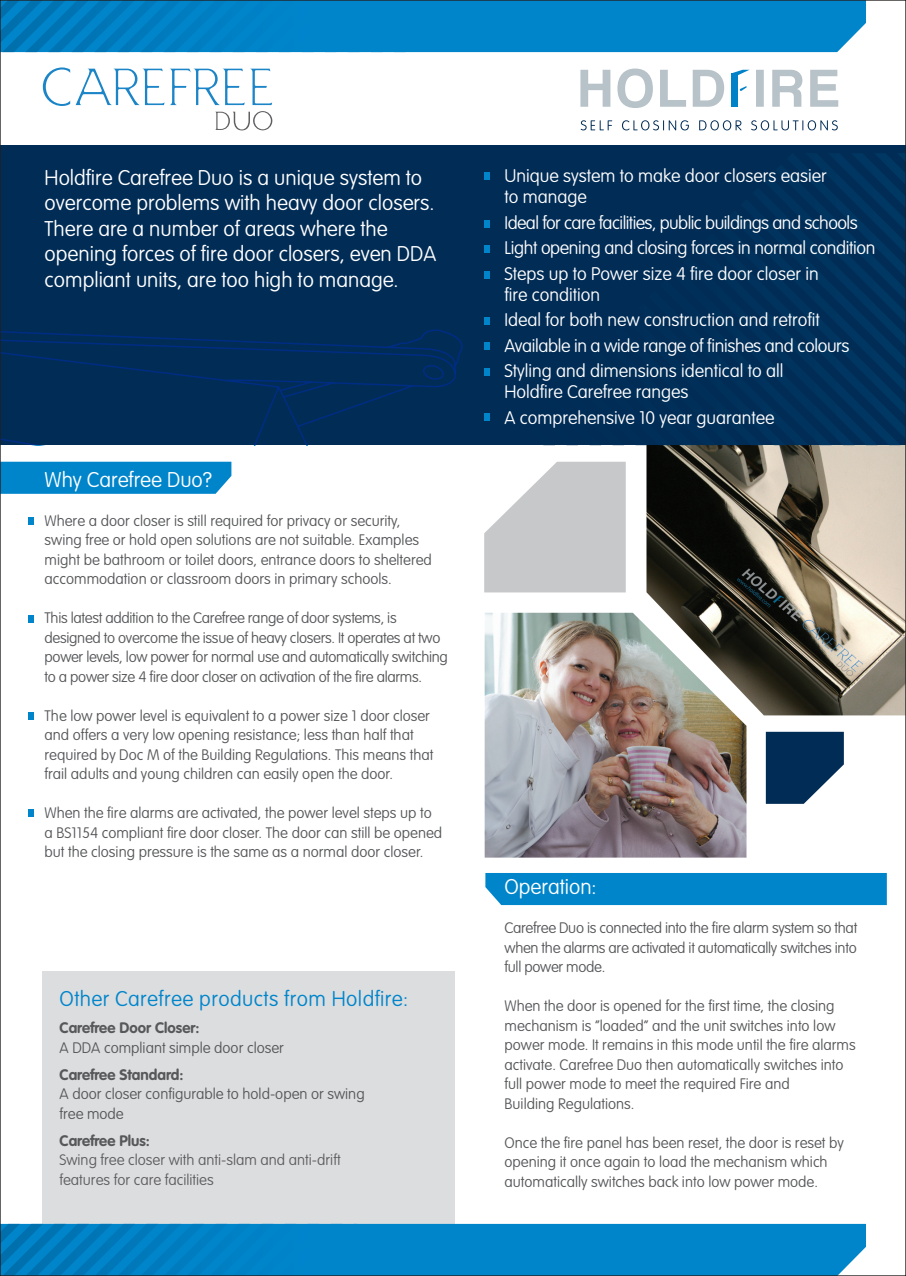
<style>
.page{position:relative;width:906px;height:1276px;background:#fff}
.page>*{position:absolute;margin:0;border:0;box-sizing:border-box;transform-origin:0 0}
.t1{font:100 21px/25.5px "VAG Rounded";color:#fff}
.t2{font:100 21px "VAG Rounded";letter-spacing:.02em;color:#0085cb}
.t3{font:100 18px "VAG Rounded";color:#fff}
.t4{font:100 18px "VAG Rounded";letter-spacing:-.02em;color:#fff}
.t5{font:100 18px "VAG Rounded";letter-spacing:-.03em;color:#fff}
.t6{font:100 15px/19.5px "VAG Rounded";color:#57585a}
.t7{font:100 15px/19.5px "VAG Rounded";letter-spacing:-.02em;color:#57585a}
.t8{font:100 15px "VAG Rounded";color:#5f5f62}
.t9{font:700 15px "VAG Rounded";color:#57585a}
</style>
<div class="page">
<img style="left:646px;top:445px;width:258px;height:270px">
<img style="left:484px;top:613px;width:262px;height:244px">
<svg style="left:484px;top:462px;width:142px;height:130px;background:#cfcfd1"></svg>
<svg style="left:766px;top:732px;width:78px;height:72px;background:#244a6d"></svg>
<div style="left:43px;top:971px;width:412px;height:274px;background:#dcdddf"></div>
<svg style="left:43px;top:67px;width:27px;height:39px"></svg>
<svg style="left:76px;top:69px;width:196px;height:61px"></svg>
<div style="left:0;top:145px;width:906px;height:300px;background:#002c55"></div>
<svg style="left:2px;top:329px;width:461px;height:116px"></svg>
<svg style="left:815px;top:153px;width:89px;height:292px"></svg>
<svg style="left:2px;top:1224px;width:864px;height:50px;background:#0283c8"></svg>
<svg style="left:581px;top:120px;width:257px;height:10px"></svg>
<svg style="left:580px;top:69px;width:258px;height:39px"></svg>
<svg style="left:2px;top:2px;width:864px;height:50px;background:#0284c8"></svg>
<div style="left:2px;top:462px;width:229px;height:32px;background:#0085cb"></div>
<svg style="left:29px;top:517px;width:5px;height:7px"></svg>
<div style="left:29px;top:615px;width:5px;height:8px;background:#0085cb"></div>
<div style="left:29px;top:712px;width:5px;height:8px;background:#0085cb"></div>
<div style="left:29px;top:809px;width:5px;height:8px;background:#0085cb"></div>
<div style="left:484px;top:172px;width:6px;height:8px;background:#0085cb"></div>
<div style="left:484px;top:220px;width:6px;height:7px;background:#0085cb"></div>
<div style="left:484px;top:246px;width:6px;height:7px;background:#0085cb"></div>
<div style="left:484px;top:271px;width:6px;height:7px;background:#0085cb"></div>
<div style="left:484px;top:317px;width:6px;height:7px;background:#0085cb"></div>
<div style="left:484px;top:342px;width:6px;height:8px;background:#0085cb"></div>
<div style="left:484px;top:368px;width:6px;height:7px;background:#0085cb"></div>
<div style="left:484px;top:413px;width:6px;height:8px;background:#0085cb"></div>
<div style="left:485px;top:873px;width:402px;height:32px;background:#0085cb"></div>
<p class="t1" style="left:45px;top:164px;width:393px">Holdfire Carefree Duo is a unique system to overcome problems with heavy door closers.<br>There are a number of areas where the opening forces of fire door closers, even DDA compliant units, are too high to manage.</p>
<p class="t1" style="left:45px;top:466px;width:169px">Why Carefree Duo?</p>
<p class="t6" style="left:45px;top:510px;width:389px">Where a door closer is still required for privacy or security, swing free or hold open solutions are not suitable. Examples might be bathroom or toilet doors, entrance doors to sheltered accommodation or classroom doors in primary schools.</p>
<p class="t7" style="left:45px;top:608px;width:405px">This latest addition to the Carefree range of door systems, is designed to overcome the issue of heavy closers. It operates at two power levels, low power for normal use and automatically switching to a power size 4 fire door closer on activation of the fire alarms.</p>
<p class="t6" style="left:45px;top:705px;width:390px">The low power level is equivalent to a power size 1 door closer and offers a very low opening resistance; less than half that required by Doc M of the Building Regulations. This means that frail adults and young children can easily open the door.</p>
<p class="t6" style="left:45px;top:803px;width:399px">When the fire alarms are activated, the power level steps up to a BS1154 compliant fire door closer. The door can still be opened but the closing pressure is the same as a normal door closer.</p>
<p class="t2" style="left:60px;top:987px;width:350px">Other Carefree products from Holdfire:</p>
<p class="t9" style="left:60px;top:1019px;width:141px">Carefree Door Closer:</p>
<p class="t6" style="left:60px;top:1037px;width:226px">A DDA compliant simple door closer</p>
<p class="t9" style="left:60px;top:1065px;width:125px">Carefree Standard:</p>
<p class="t6" style="left:60px;top:1084px;width:307px">A door closer configurable to hold-open or swing</p>
<p class="t6" style="left:60px;top:1103px;width:66px">free mode</p>
<p class="t9" style="left:60px;top:1131px;width:92px">Carefree Plus:</p>
<p class="t8" style="left:60px;top:1151px;width:282px">Swing free closer with anti-slam and anti-drift</p>
<p class="t8" style="left:60px;top:1171px;width:156px">features for care facilities</p>
<p class="t3" style="left:504px;top:166px;width:324px">Unique system to make door closers easier</p>
<p class="t3" style="left:504px;top:187px;width:84px">to manage</p>
<p class="t5" style="left:504px;top:212px;width:355px">Ideal for care facilities, public buildings and schools</p>
<p class="t4" style="left:504px;top:238px;width:372px">Light opening and closing forces in normal condition</p>
<p class="t3" style="left:504px;top:263px;width:316px">Steps up to Power size 4 fire door closer in</p>
<p class="t3" style="left:504px;top:284px;width:97px">fire condition</p>
<p class="t3" style="left:504px;top:310px;width:317px">Ideal for both new construction and retrofit</p>
<p class="t4" style="left:504px;top:335px;width:346px">Available in a wide range of finishes and colours</p>
<p class="t3" style="left:504px;top:361px;width:280px">Styling and dimensions identical to all</p>
<p class="t3" style="left:504px;top:382px;width:186px">Holdfire Carefree ranges</p>
<p class="t3" style="left:504px;top:407px;width:271px">A comprehensive 10 year guarantee</p>
<p class="t1" style="left:504px;top:874px;width:94px">Operation:</p>
<p class="t6" style="left:504px;top:918px;width:354px;text-align:justify">Carefree Duo is connected into the fire alarm system so that when the alarms are activated it automatically switches into full power mode.</p>
<p class="t6" style="left:504px;top:996px;width:353px">When the door is opened for the first time, the closing mechanism is “loaded” and the unit switches into low power mode. It remains in this mode until the fire alarms activate. Carefree Duo then automatically switches into full power mode to meet the required Fire and</p>
<p class="t6" style="left:504px;top:1093px;width:131px">Building Regulations.</p>
<p class="t6" style="left:504px;top:1132px;width:341px">Once the fire panel has been reset, the door is reset by opening it once again to load the mechanism which automatically switches back into low power mode.</p>
</div>
